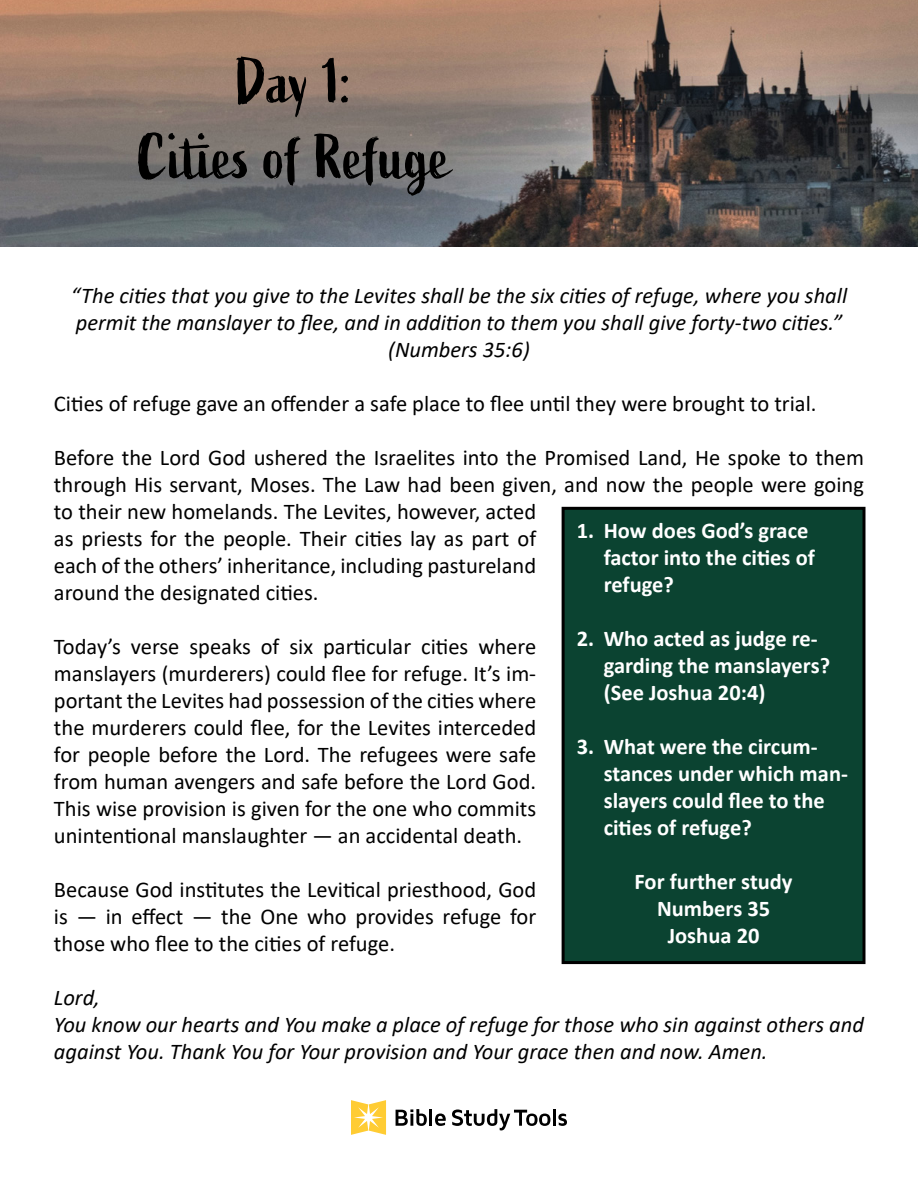
<style>
.page{position:relative;width:918px;height:1188px;background:#fff}
.page>*{position:absolute;margin:0;border:0;box-sizing:border-box;transform-origin:0 0}
.t1{font:63px/75.6px "Active";color:#000;text-align:center}
.t2{font:22.5px/27px "Calibri";color:#000;text-align:justify}
.t3{font:italic 22.5px/27px "Calibri";color:#000;text-align:center}
.t4{font:700 22.5px/27px "Calibri";color:#fff}
</style>
<div class="page">
<div style="left:563px;top:508px;width:301px;height:455px;background:#0b4331"></div>
<div style="left:562px;top:507px;width:304px;height:457px;border:3px solid #000"></div>
<img style="left:1px;top:0;width:917px;height:246px">
<svg style="left:351px;top:1100px;width:35px;height:35px"></svg>
<svg style="left:396px;top:1109px;width:31px;height:17px"></svg>
<hr style="left:429px;top:1109px;width:3px;height:17px;background:#000">
<svg style="left:435px;top:1114px;width:11px;height:12px"></svg>
<svg style="left:452px;top:1109px;width:98px;height:21px"></svg>
<hr style="left:553px;top:1109px;width:3px;height:17px;background:#000">
<svg style="left:558px;top:1114px;width:9px;height:12px"></svg>
<img style="left:0;top:0;width:1px;height:246px">
<h1 class="t1" style="left:138px;top:45px;width:314px">Day 1:<br>Cities of Refuge</h1>
<p class="t3" style="left:71px;top:281px;width:778px">“The cities that you give to the Levites shall be the six cities of refuge, where you shall permit the manslayer to flee, and in addition to them you shall give forty-two cities.” (Numbers 35:6)</p>
<p class="t2" style="left:54px;top:390px;width:764px">Cities of refuge gave an offender a safe place to flee until they were brought to trial.</p>
<p class="t2" style="left:54px;top:444px;width:812px;text-align:left">Before the Lord God ushered the Israelites into the Promised Land, He spoke to them through His servant, Moses. The Law had been given, and now the people were going to their new homelands. The Levites, however, acted<br>as priests for the people. Their cities lay as part of<br>each of the others’ inheritance, including pastureland<br>around the designated cities.</p>
<p class="t2" style="left:54px;top:633px;width:484px">Today’s verse speaks of six particular cities where manslayers (murderers) could flee for refuge. It’s im&shy;portant the Levites had possession of the cities where the murderers could flee, for the Levites interceded for people before the Lord. The refugees were safe from human avengers and safe before the Lord God.<br>This wise provision is given for the one who commits unintentional manslaughter — an accidental death.</p>
<p class="t2" style="left:54px;top:876px;width:484px">Because God institutes the Levitical priesthood, God is — in effect — the One who provides refuge for those who flee to the cities of refuge.</p>
<p class="t3" style="left:54px;top:983px;width:811px;text-align:left">Lord,<br>You know our hearts and You make a place of refuge for those who sin against others and against You. Thank You for Your provision and Your grace then and now. Amen.</p>
<p class="t4" style="left:604px;top:517px;width:213px;text-indent:-27px">1. How does God’s grace factor into the cities of refuge?</p>
<p class="t4" style="left:604px;top:625px;width:228px;text-indent:-27px">2. Who acted as judge re&shy;garding the manslayers? (See Joshua 20:4)</p>
<p class="t4" style="left:604px;top:733px;width:246px;text-indent:-27px">3. What were the circum&shy;stances under which man&shy;slayers could flee to the cities of refuge?</p>
<p class="t4" style="left:635px;top:868px;width:160px;text-align:center">For further study<br>Numbers 35<br>Joshua 20</p>
</div>
